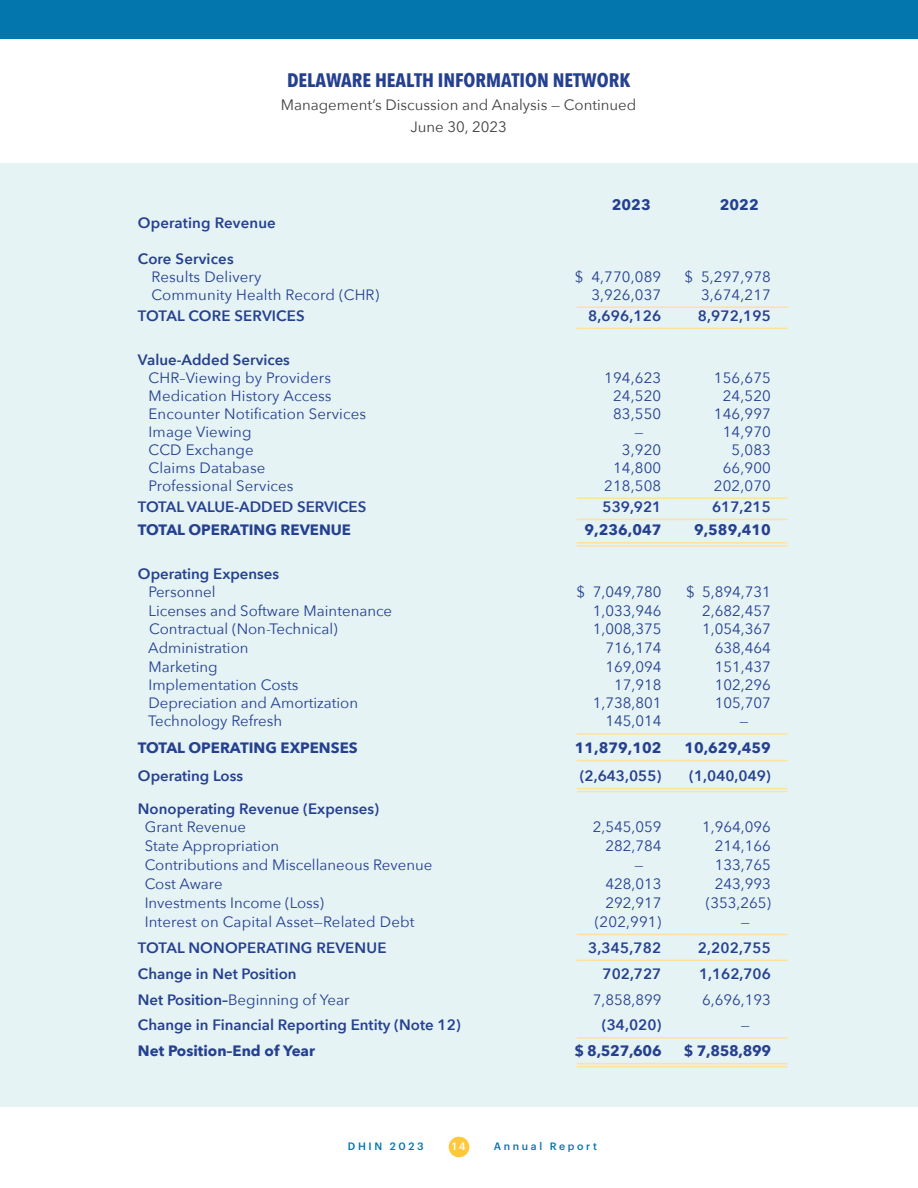
<style>
.page{position:relative;width:918px;height:1188px;background:#fff}
.page>*{position:absolute;margin:0;border:0;box-sizing:border-box;transform-origin:0 0}
.t1{font:700 19.5px "Avenir Next Condensed";color:#25408f}
.t2{font:15px "Avenir Next";color:#25408f}
.t3{font:600 15px "Avenir Next";color:#25408f}
.t4{font:700 15px "Avenir Next";color:#25408f}
.t5{font:15px/22.5px "Avenir Next";color:#414042;text-align:center}
.t6{font:500 10.5px "Graphik";letter-spacing:.25em;color:#0377ad}
.t7{font:500 10.5px "Graphik";color:#fff}
.s1{font-weight:600}
</style>
<div class="page">
<div style="left:449px;top:1137px;width:20px;height:20px;background:#ffc83b;border-radius:50%"></div>
<div style="left:0;top:163px;width:918px;height:944px;background:#e5f3f5"></div>
<div style="left:0;top:0;width:918px;height:39px;background:#0377ad"></div>
<hr style="left:577px;top:306px;width:211px;height:2px;background:#ffe19e">
<hr style="left:577px;top:328px;width:211px;height:1px;background:#ffe19e">
<hr style="left:577px;top:497px;width:211px;height:2px;background:#ffe19e">
<hr style="left:577px;top:519px;width:211px;height:1px;background:#ffe19e">
<hr style="left:577px;top:542px;width:211px;height:2px;background:#ffe19e">
<hr style="left:577px;top:545px;width:211px;height:2px;background:#ffe19e">
<hr style="left:577px;top:733px;width:211px;height:2px;background:#ffe19e">
<hr style="left:577px;top:760px;width:211px;height:1px;background:#ffe19e">
<hr style="left:577px;top:788px;width:211px;height:1px;background:#ffe19e">
<hr style="left:577px;top:791px;width:211px;height:1px;background:#ffe19e">
<hr style="left:577px;top:934px;width:211px;height:1px;background:#ffe19e">
<hr style="left:577px;top:960px;width:211px;height:1px;background:#ffe19e">
<hr style="left:577px;top:1037px;width:211px;height:2px;background:#ffe19e">
<hr style="left:577px;top:1063px;width:211px;height:1px;background:#ffe19e">
<hr style="left:577px;top:1066px;width:211px;height:1px;background:#ffe19e">
<h1 class="t1" style="left:287px;top:68px;width:345px">DELAWARE HEALTH INFORMATION NETWORK</h1>
<p class="t5" style="left:281px;top:92px;width:357px">Management’s Discussion and Analysis — Continued<br>June 30, 2023</p>
<p class="t4" style="left:612px;top:191px;width:40px">2023</p>
<p class="t4" style="left:720px;top:191px;width:40px">2022</p>
<p class="t3" style="left:138px;top:210px;width:139px">Operating Revenue</p>
<p class="t3" style="left:138px;top:246px;width:97px">Core Services</p>
<p class="t2" style="left:151px;top:264px;width:112px">Results Delivery</p>
<p class="t2" style="left:575px;top:264px;width:88px">$ 4,770,089</p>
<p class="t2" style="left:684px;top:264px;width:88px">$ 5,297,978</p>
<p class="t2" style="left:151px;top:282px;width:229px">Community Health Record (CHR)</p>
<p class="t2" style="left:591px;top:282px;width:71px">3,926,037</p>
<p class="t2" style="left:701px;top:282px;width:71px">3,674,217</p>
<p class="t3" style="left:138px;top:303px;width:168px">TOTAL CORE SERVICES</p>
<p class="t3" style="left:588px;top:303px;width:75px">8,696,126</p>
<p class="t3" style="left:698px;top:303px;width:75px">8,972,195</p>
<p class="t3" style="left:138px;top:347px;width:154px">Value-Added Services</p>
<p class="t2" style="left:149px;top:365px;width:184px">CHR–Viewing by Providers</p>
<p class="t2" style="left:604px;top:365px;width:58px">194,623</p>
<p class="t2" style="left:714px;top:365px;width:58px">156,675</p>
<p class="t2" style="left:149px;top:383px;width:184px">Medication History Access</p>
<p class="t2" style="left:613px;top:383px;width:50px">24,520</p>
<p class="t2" style="left:723px;top:383px;width:50px">24,520</p>
<p class="t2" style="left:149px;top:401px;width:219px">Encounter Notification Services</p>
<p class="t2" style="left:613px;top:401px;width:50px">83,550</p>
<p class="t2" style="left:714px;top:401px;width:58px">146,997</p>
<p class="t2" style="left:149px;top:419px;width:105px">Image Viewing</p>
<p class="t2" style="left:634px;top:419px;width:10px">—</p>
<p class="t2" style="left:723px;top:419px;width:50px">14,970</p>
<p class="t2" style="left:149px;top:437px;width:107px">CCD Exchange</p>
<p class="t2" style="left:622px;top:437px;width:41px">3,920</p>
<p class="t2" style="left:732px;top:437px;width:41px">5,083</p>
<p class="t2" style="left:149px;top:455px;width:118px">Claims Database</p>
<p class="t2" style="left:613px;top:455px;width:50px">14,800</p>
<p class="t2" style="left:723px;top:455px;width:50px">66,900</p>
<p class="t2" style="left:149px;top:473px;width:147px">Professional Services</p>
<p class="t2" style="left:604px;top:473px;width:58px">218,508</p>
<p class="t2" style="left:714px;top:473px;width:58px">202,070</p>
<p class="t3" style="left:138px;top:494px;width:230px">TOTAL VALUE-ADDED SERVICES</p>
<p class="t3" style="left:603px;top:494px;width:60px">539,921</p>
<p class="t3" style="left:712px;top:494px;width:60px">617,215</p>
<p class="t4" style="left:138px;top:517px;width:215px">TOTAL OPERATING REVENUE</p>
<p class="t4" style="left:585px;top:517px;width:78px">9,236,047</p>
<p class="t4" style="left:694px;top:517px;width:78px">9,589,410</p>
<p class="t3" style="left:138px;top:561px;width:143px">Operating Expenses</p>
<p class="t2" style="left:148px;top:579px;width:69px">Personnel</p>
<p class="t2" style="left:577px;top:579px;width:86px">$ 7,049,780</p>
<p class="t2" style="left:686px;top:579px;width:86px">$ 5,894,731</p>
<p class="t2" style="left:148px;top:598px;width:245px">Licenses and Software Maintenance</p>
<p class="t2" style="left:593px;top:598px;width:70px">1,033,946</p>
<p class="t2" style="left:702px;top:598px;width:70px">2,682,457</p>
<p class="t2" style="left:149px;top:616px;width:190px">Contractual (Non-Technical)</p>
<p class="t2" style="left:593px;top:616px;width:70px">1,008,375</p>
<p class="t2" style="left:702px;top:616px;width:70px">1,054,367</p>
<p class="t2" style="left:148px;top:635px;width:102px">Administration</p>
<p class="t2" style="left:605px;top:635px;width:58px">716,174</p>
<p class="t2" style="left:715px;top:635px;width:58px">638,464</p>
<p class="t2" style="left:148px;top:655px;width:71px">Marketing</p>
<p class="t2" style="left:605px;top:655px;width:58px">169,094</p>
<p class="t2" style="left:715px;top:655px;width:58px">151,437</p>
<p class="t2" style="left:148px;top:673px;width:152px">Implementation Costs</p>
<p class="t2" style="left:614px;top:673px;width:49px">17,918</p>
<p class="t2" style="left:715px;top:673px;width:58px">102,296</p>
<p class="t2" style="left:148px;top:691px;width:211px">Depreciation and Amortization</p>
<p class="t2" style="left:593px;top:691px;width:70px">1,738,801</p>
<p class="t2" style="left:715px;top:691px;width:58px">105,707</p>
<p class="t2" style="left:148px;top:709px;width:136px">Technology Refresh</p>
<p class="t2" style="left:605px;top:709px;width:58px">145,014</p>
<p class="t2" style="left:739px;top:709px;width:10px">—</p>
<p class="t4" style="left:138px;top:735px;width:221px">TOTAL OPERATING EXPENSES</p>
<p class="t4" style="left:575px;top:735px;width:88px">11,879,102</p>
<p class="t4" style="left:684px;top:735px;width:88px">10,629,459</p>
<p class="t3" style="left:138px;top:763px;width:107px">Operating Loss</p>
<p class="t3" style="left:580px;top:763px;width:83px">(2,643,055)</p>
<p class="t3" style="left:689px;top:763px;width:83px">(1,040,049)</p>
<p class="t3" style="left:138px;top:796px;width:243px">Nonoperating Revenue (Expenses)</p>
<p class="t2" style="left:145px;top:814px;width:103px">Grant Revenue</p>
<p class="t2" style="left:593px;top:814px;width:70px">2,545,059</p>
<p class="t2" style="left:702px;top:814px;width:70px">1,964,096</p>
<p class="t2" style="left:145px;top:833px;width:136px">State Appropriation</p>
<p class="t2" style="left:605px;top:833px;width:58px">282,784</p>
<p class="t2" style="left:715px;top:833px;width:58px">214,166</p>
<p class="t2" style="left:145px;top:852px;width:289px">Contributions and Miscellaneous Revenue</p>
<p class="t2" style="left:634px;top:852px;width:10px">—</p>
<p class="t2" style="left:715px;top:852px;width:58px">133,765</p>
<p class="t2" style="left:145px;top:871px;width:79px">Cost Aware</p>
<p class="t2" style="left:605px;top:871px;width:58px">428,013</p>
<p class="t2" style="left:715px;top:871px;width:58px">243,993</p>
<p class="t2" style="left:145px;top:890px;width:181px">Investments Income (Loss)</p>
<p class="t2" style="left:605px;top:890px;width:58px">292,917</p>
<p class="t2" style="left:706px;top:890px;width:67px">(353,265)</p>
<p class="t2" style="left:145px;top:909px;width:271px">Interest on Capital Asset—Related Debt</p>
<p class="t2" style="left:595px;top:909px;width:68px">(202,991)</p>
<p class="t2" style="left:741px;top:909px;width:10px">—</p>
<p class="t3" style="left:138px;top:935px;width:250px">TOTAL NONOPERATING REVENUE</p>
<p class="t3" style="left:588px;top:935px;width:75px">3,345,782</p>
<p class="t3" style="left:698px;top:935px;width:75px">2,202,755</p>
<p class="t3" style="left:138px;top:961px;width:160px">Change in Net Position</p>
<p class="t3" style="left:603px;top:961px;width:60px">702,727</p>
<p class="t3" style="left:699px;top:961px;width:73px">1,162,706</p>
<p class="t2" style="left:138px;top:987px;width:213px"><span class="s1">Net Position–</span>Beginning of Year</p>
<p class="t2" style="left:593px;top:987px;width:70px">7,858,899</p>
<p class="t2" style="left:702px;top:987px;width:70px">6,696,193</p>
<p class="t3" style="left:138px;top:1012px;width:324px">Change in Financial Reporting Entity (Note 12)</p>
<p class="t3" style="left:602px;top:1012px;width:61px">(34,020)</p>
<p class="t2" style="left:741px;top:1012px;width:10px">—</p>
<p class="t4" style="left:138px;top:1038px;width:179px">Net Position–End of Year</p>
<p class="t4" style="left:574px;top:1038px;width:89px">$ 8,527,606</p>
<p class="t4" style="left:684px;top:1038px;width:89px">$ 7,858,899</p>
<p class="t6" style="left:348px;top:1139px;width:77px">DHIN 2023</p>
<p class="t7" style="left:452px;top:1139px;width:15px">14</p>
<p class="t6" style="left:494px;top:1139px;width:105px">Annual Report</p>
</div>
